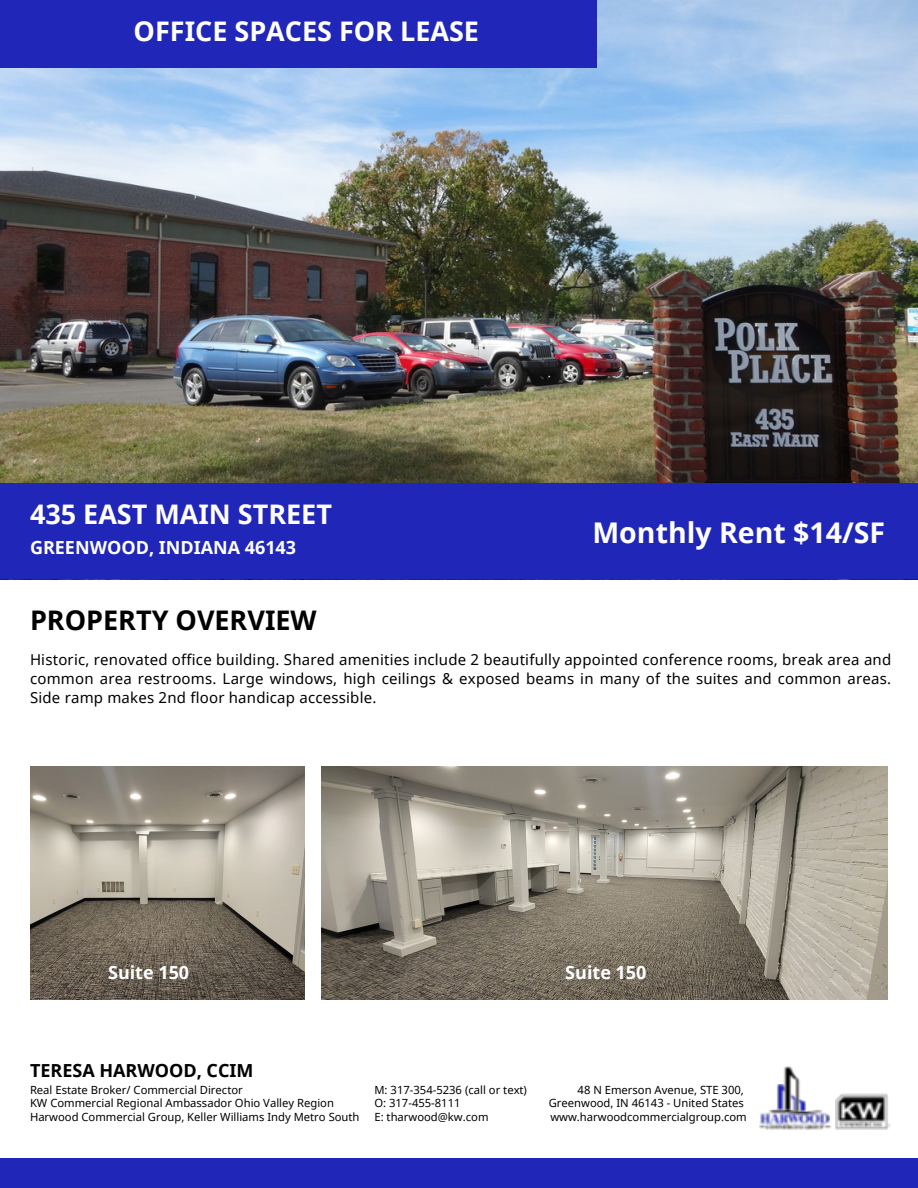
<style>
.page{position:relative;width:918px;height:1188px;background:#fff}
.page>*{position:absolute;margin:0;border:0;box-sizing:border-box;transform-origin:0 0}
.t1{font:700 28.5px "Noto Sans";color:#fff}
.t2{font:700 27px "Noto Sans";color:#fff}
.t3{font:700 27px "Noto Sans";color:#000}
.t4{font:700 18px "Noto Sans";color:#fff}
.t5{font:700 18px "Noto Sans";color:#000}
.t6{font:15px/19.2px "Noto Sans";letter-spacing:.015em;color:#000;text-align:justify}
.t7{font:11.25px/13.5px "Noto Sans";color:#000}
</style>
<div class="page">
<img style="left:0;top:0;width:918px;height:483px">
<div style="left:0;top:483px;width:918px;height:96px;background:#2026b8"></div>
<div style="left:0;top:0;width:597px;height:67px;background:#2026b8"></div>
<img style="left:30px;top:766px;width:275px;height:233px">
<img style="left:322px;top:766px;width:566px;height:233px">
<div style="left:0;top:1158px;width:918px;height:30px;background:#2026b8"></div>
<img style="left:759px;top:1066px;width:72px;height:64px">
<img style="left:759px;top:1084px;width:71px;height:41px">
<img style="left:836px;top:1094px;width:55px;height:36px">
<p class="t2" style="left:134px;top:12px;width:347px">OFFICE SPACES FOR LEASE</p>
<h4 class="t2" style="left:30px;top:495px;width:304px">435 EAST MAIN STREET</h4>
<p class="t4" style="left:30px;top:535px;width:268px">GREENWOOD, INDIANA 46143</p>
<p class="t3" style="left:30px;top:601px;width:288px">PROPERTY OVERVIEW</p>
<p class="t1" style="left:592px;top:513px;width:294px">Monthly Rent $14/SF</p>
<p class="t6" style="left:30px;top:649px;width:863px">Historic, renovated office building. Shared amenities include 2 beautifully appointed conference rooms, break area and common area restrooms. Large windows, high ceilings &amp; exposed beams in many of the suites and common areas.<br>Side ramp makes 2nd floor handicap accessible.</p>
<h4 class="t4" style="left:108px;top:960px;width:83px">Suite 150</h4>
<p class="t4" style="left:565px;top:960px;width:83px">Suite 150</p>
<h3 class="t5" style="left:30px;top:1058px;width:225px">TERESA HARWOOD, CCIM</h3>
<p class="t7" style="left:30px;top:1083px;width:214px">Real Estate Broker/ Commercial Director</p>
<p class="t7" style="left:30px;top:1096px;width:331px">KW Commercial Regional Ambassador Ohio Valley Region<br>Harwood Commercial Group, Keller Williams Indy Metro South</p>
<p class="t7" style="left:374px;top:1083px;width:154px">M: 317-354-5236 (call or text)<br>O: 317-455-8111</p>
<p class="t7" style="left:374px;top:1110px;width:116px">E: tharwood@kw.com</p>
<p class="t7" style="left:549px;top:1083px;width:200px;text-indent:29px">48 N Emerson Avenue, STE 300,<br>Greenwood, IN 46143 - United States www.harwoodcommercialgroup.com</p>
</div>
